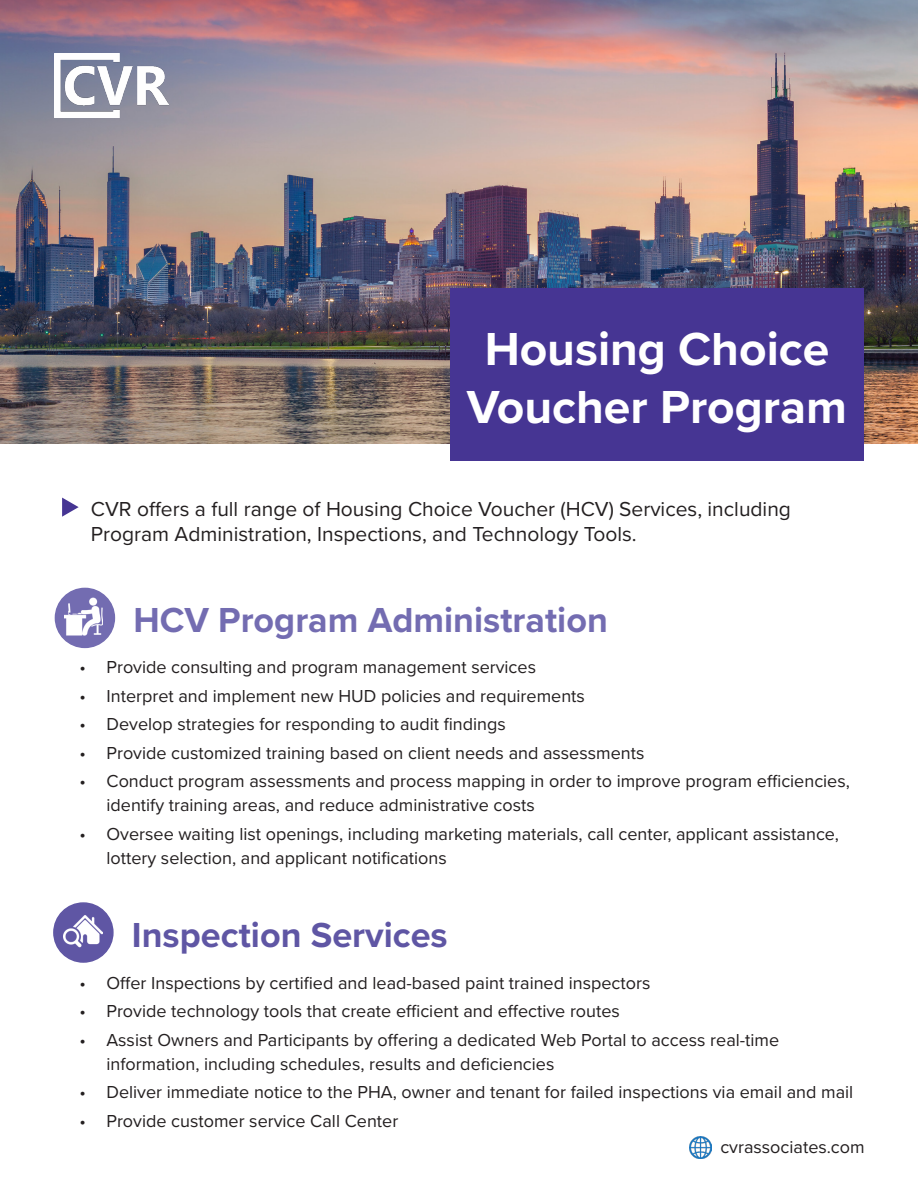
<style>
.page{position:relative;width:918px;height:1188px;background:#fff}
.page>*{position:absolute;margin:0;border:0;box-sizing:border-box;transform-origin:0 0}
.t1{font:700 48px "Proxima Nova";color:#fff}
.t2{font:700 36px "Proxima Nova";color:#736cb1}
.t3{font:700 36px "Proxima Nova";color:#5f56a4}
.t4{font:21px/25.2px "Proxima Nova";color:#231f20}
.t5{font:18px/24px "Proxima Nova";color:#231f20}
</style>
<div class="page">
<img style="left:0;top:0;width:918px;height:443px">
<div style="left:450px;top:289px;width:414px;height:172px;background:#463593"></div>
<img style="left:54px;top:54px;width:114px;height:64px">
<div style="left:55px;top:588px;width:59px;height:59px;background:#736cb1;border-radius:50%"></div>
<div style="left:55px;top:588px;width:60px;height:60px;border:2px solid #736cb1;border-radius:50%"></div>
<img style="left:65px;top:598px;width:37px;height:37px">
<div style="left:54px;top:903px;width:59px;height:59px;background:#5f56a4;border-radius:50%"></div>
<div style="left:53px;top:902px;width:61px;height:61px;border:2px solid #5f56a4;border-radius:50%"></div>
<img style="left:64px;top:911px;width:39px;height:37px">
<svg style="left:62px;top:498px;width:17px;height:19px"></svg>
<img style="left:690px;top:1137px;width:22px;height:21px">
<p class="t1" style="left:485px;top:313px;width:346px">Housing Choice</p>
<p class="t1" style="left:467px;top:371px;width:382px">Voucher Program</p>
<p class="t4" style="left:91px;top:495px;width:702px">CVR offers a full range of Housing Choice Voucher (HCV) Services, including<br>Program Administration, Inspections, and Technology Tools.</p>
<p class="t2" style="left:133px;top:593px;width:476px">HCV Program Administration</p>
<p class="t5" style="left:80px;top:654px;width:458px">• Provide consulting and program management services</p>
<p class="t5" style="left:80px;top:683px;width:507px">• Interpret and implement new HUD policies and requirements</p>
<p class="t5" style="left:80px;top:711px;width:428px">• Develop strategies for responding to audit findings</p>
<p class="t5" style="left:80px;top:740px;width:566px">• Provide customized training based on client needs and assessments</p>
<p class="t5" style="left:106px;top:768px;width:745px;text-indent:-27px">• Conduct program assessments and process mapping in order to improve program efficiencies, identify training areas, and reduce administrative costs</p>
<p class="t5" style="left:106px;top:821px;width:734px;text-indent:-27px">• Oversee waiting list openings, including marketing materials, call center, applicant assistance, lottery selection, and applicant notifications</p>
<p class="t3" style="left:132px;top:908px;width:317px">Inspection Services</p>
<p class="t5" style="left:79px;top:970px;width:572px">• Offer Inspections by certified and lead-based paint trained inspectors</p>
<p class="t5" style="left:79px;top:998px;width:542px">• Provide technology tools that create efficient and effective routes</p>
<p class="t5" style="left:106px;top:1027px;width:674px;text-indent:-27px">• Assist Owners and Participants by offering a dedicated Web Portal to access real-time information, including schedules, results and deficiencies</p>
<p class="t5" style="left:79px;top:1079px;width:775px">• Deliver immediate notice to the PHA, owner and tenant for failed inspections via email and mail</p>
<p class="t5" style="left:79px;top:1108px;width:320px">• Provide customer service Call Center</p>
<p class="t5" style="left:720px;top:1134px;width:146px">cvrassociates.com</p>
</div>
